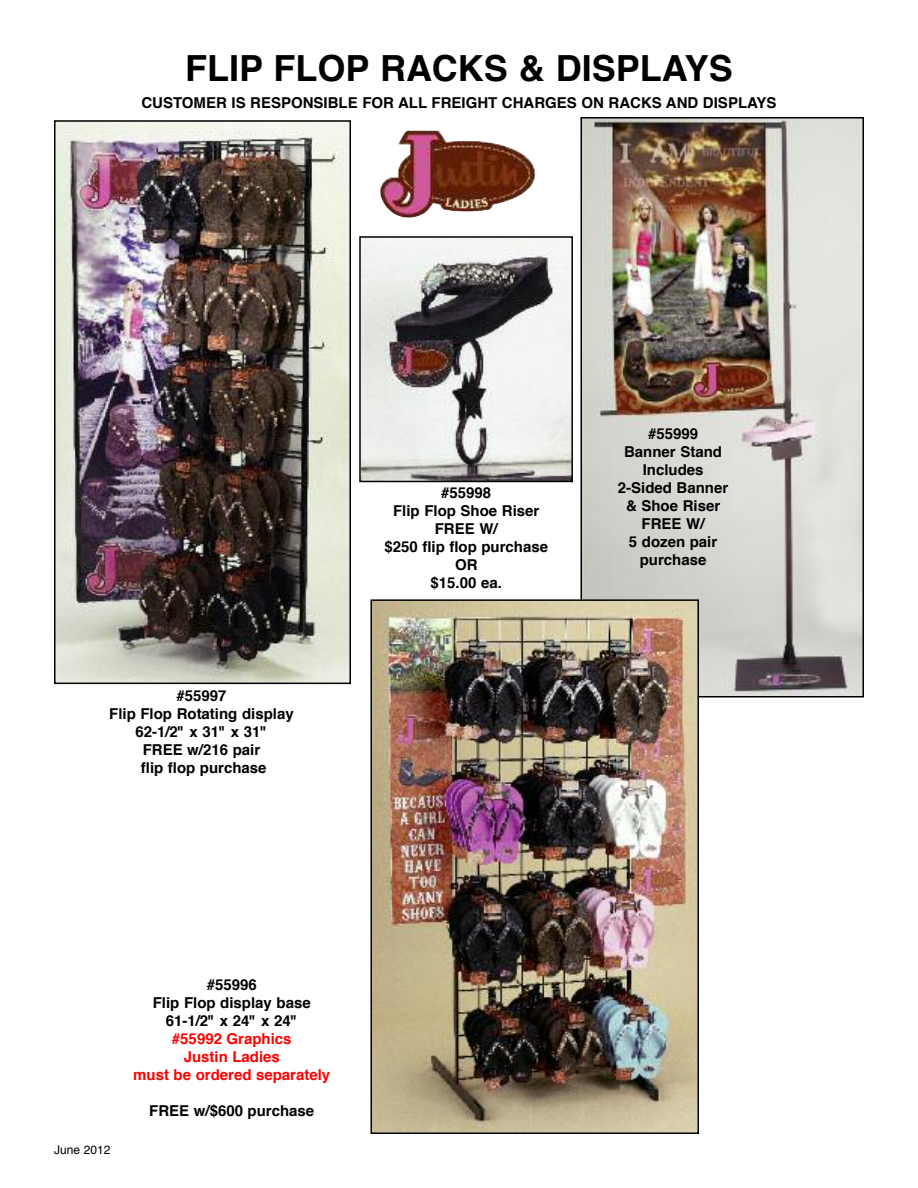
<style>
.page{position:relative;width:918px;height:1188px;background:#fff}
.page>*{position:absolute;margin:0;border:0;box-sizing:border-box;transform-origin:0 0}
.t1{font:700 36px "Helvetica";color:#000}
.t2{font:700 15px/18px "Helvetica";color:#000;text-align:center}
.t3{font:700 15px/18px "Helvetica";color:#f00;text-align:center}
.t4{font:12px "Helvetica";color:#000}
</style>
<div class="page">
<img style="left:57px;top:123px;width:291px;height:558px">
<div style="left:54px;top:120px;width:297px;height:564px;border:2px solid #000"></div>
<img style="left:583px;top:120px;width:278px;height:575px">
<div style="left:580px;top:117px;width:284px;height:581px;border:2px solid #000"></div>
<img style="left:373px;top:602px;width:323px;height:529px">
<div style="left:370px;top:599px;width:329px;height:535px;border:2px solid #000"></div>
<img style="left:380px;top:131px;width:66px;height:61px">
<img style="left:362px;top:239px;width:208px;height:240px">
<div style="left:359px;top:236px;width:214px;height:246px;border:2px solid #000"></div>
<h1 class="t1" style="left:185px;top:53px;width:549px">FLIP FLOP RACKS &amp; DISPLAYS</h1>
<p class="t2" style="left:141px;top:95px;width:637px">CUSTOMER IS RESPONSIBLE FOR ALL FREIGHT CHARGES ON RACKS AND DISPLAYS</p>
<p class="t2" style="left:109px;top:688px;width:186px">#55997<br>Flip Flop Rotating display<br>62-1/2" x 31" x 31"<br>FREE w/216 pair<br>flip flop purchase</p>
<p class="t2" style="left:384px;top:485px;width:165px">#55998<br>Flip Flop Shoe Riser<br>FREE W/<br>$250 flip flop purchase<br>OR<br>$15.00 ea.</p>
<p class="t2" style="left:618px;top:426px;width:112px">#55999<br>Banner Stand<br>Includes<br>2-Sided Banner &amp; Shoe Riser<br>FREE W/<br>5 dozen pair purchase</p>
<p class="t4" style="left:54px;top:1145px;width:58px">June 2012</p>
<p class="t2" style="left:153px;top:977px;width:159px">#55996<br>Flip Flop display base<br>61-1/2" x 24" x 24"</p>
<p class="t3" style="left:133px;top:1031px;width:199px">#55992 Graphics<br>Justin Ladies<br>must be ordered separately</p>
<p class="t2" style="left:149px;top:1103px;width:167px">FREE w/$600 purchase</p>
</div>
